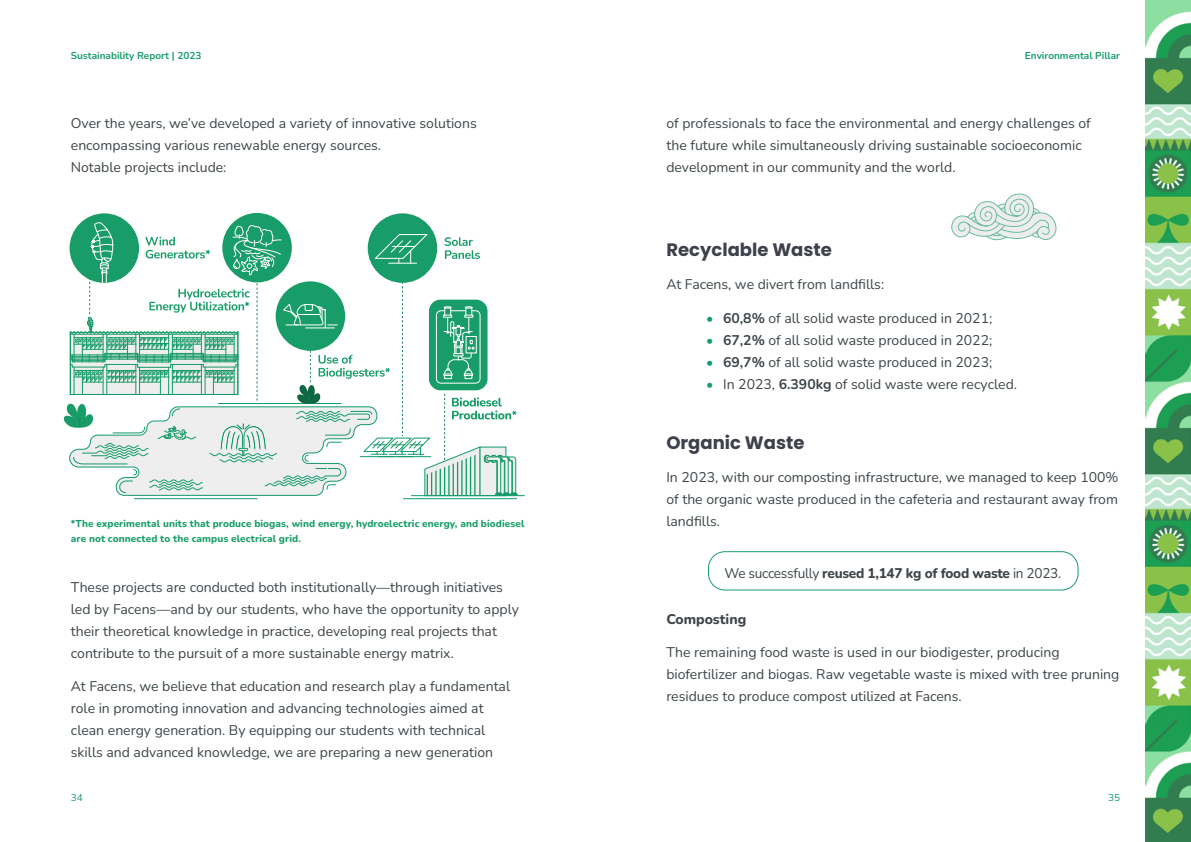
<style>
.page{position:relative;width:1191px;height:842px;background:#fff}
.page>*{position:absolute;margin:0;border:0;box-sizing:border-box;transform-origin:0 0}
.t1{font:700 18px "Poppins";color:#3e404b}
.t2{font:14px/22px "Nunito";color:#3d4548}
.t3{font:800 14px "Nunito";letter-spacing:-.02em;color:#3d4548}
.t4{font:800 14px "Nunito";color:#3d4548}
.t5{font:800 10px/15px "Nunito";letter-spacing:.01em;color:#179d68}
.t6{font:700 10px "Nunito";color:#179d68}
.t7{font:10px "Nunito";color:#179d68}
.s1{font-weight:700;color:#179d68}
.s2{font-weight:700}
.s3{color:#179d68}
.s4{font-weight:400}
</style>
<div class="page">
<img style="left:1145px;top:0;width:46px;height:842px">
<div style="left:70px;top:213px;width:69px;height:70px;background:#199d68;border-radius:50%"></div>
<div style="left:222px;top:213px;width:70px;height:69px;background:#199d68;border-radius:50%"></div>
<div style="left:368px;top:213px;width:69px;height:70px;background:#199d68;border-radius:50%"></div>
<hr style="left:135px;top:498px;width:122px;height:1px;background:#139b68">
<hr style="left:411px;top:495px;width:113px;height:1px;background:#139b68">
<hr style="left:403px;top:498px;width:114px;height:1px;background:#139b68">
<svg style="left:64px;top:222px;width:454px;height:274px"></svg>
<div style="left:708px;top:551px;width:370px;height:39px;border:1px solid #179d68;border-radius:17px"></div>
<svg style="left:951px;top:193px;width:105px;height:48px"></svg>
<p class="t6" style="left:71px;top:48px;width:132px">Sustainability Report | 2023</p>
<p class="t6" style="left:1025px;top:48px;width:97px">Environmental Pillar</p>
<p class="t2" style="left:71px;top:111px;width:407px">Over the years, we’ve developed a variety of innovative solutions encompassing various renewable energy sources.<br>Notable projects include:</p>
<p class="t5" style="left:71px;top:515px;width:455px">*The experimental units that produce biogas, wind energy, hydroelectric energy, and biodiesel are not connected to the campus electrical grid.</p>
<p class="t2" style="left:71px;top:575px;width:449px">These projects are conducted both institutionally—through initiatives led by Facens—and by our students, who have the opportunity to apply their theoretical knowledge in practice, developing real projects that contribute to the pursuit of a more sustainable energy matrix.</p>
<p class="t2" style="left:71px;top:674px;width:441px">At Facens, we believe that education and research play a fundamental role in promoting innovation and advancing technologies aimed at clean energy generation. By equipping our students with technical skills and advanced knowledge, we are preparing a new generation</p>
<p class="t7" style="left:71px;top:791px;width:13px">34</p>
<p class="t2" style="left:666px;top:111px;width:426px">of professionals to face the environmental and energy challenges of the future while simultaneously driving sustainable socioeconomic development in our community and the world.</p>
<p class="t1" style="left:666px;top:239px;width:167px">Recyclable Waste</p>
<p class="t2" style="left:666px;top:273px;width:219px">At Facens, we divert from landfills:</p>
<p class="t2" style="left:706px;top:306px;width:288px"><span class="s1">•</span> <span class="s2">60,8%</span> of all solid waste produced in 2021;</p>
<p class="t2" style="left:706px;top:328px;width:288px"><span class="s1">•</span> <span class="s2">67,2%</span> of all solid waste produced in 2022;</p>
<p class="t2" style="left:706px;top:350px;width:288px"><span class="s1">•</span> <span class="s2">69,7%</span> of all solid waste produced in 2023;</p>
<p class="t2" style="left:706px;top:372px;width:312px"><span class="s3">•</span> In 2023, <span class="s2">6.390kg</span> of solid waste were recycled.</p>
<p class="t1" style="left:666px;top:432px;width:140px">Organic Waste</p>
<p class="t2" style="left:666px;top:466px;width:454px;text-align:justify">In 2023, with our composting infrastructure, we managed to keep 100% of the organic waste produced in the cafeteria and restaurant away from landfills.</p>
<p class="t3" style="left:724px;top:563px;width:338px"><span class="s4">We successfully</span> reused 1,147 kg of food waste <span class="s4">in 2023.</span></p>
<p class="t4" style="left:666px;top:609px;width:81px">Composting</p>
<p class="t2" style="left:666px;top:641px;width:454px">The remaining food waste is used in our biodigester, producing biofertilizer and biogas. Raw vegetable waste is mixed with tree pruning residues to produce compost utilized at Facens.</p>
<p class="t7" style="left:1108px;top:791px;width:13px">35</p>
</div>
